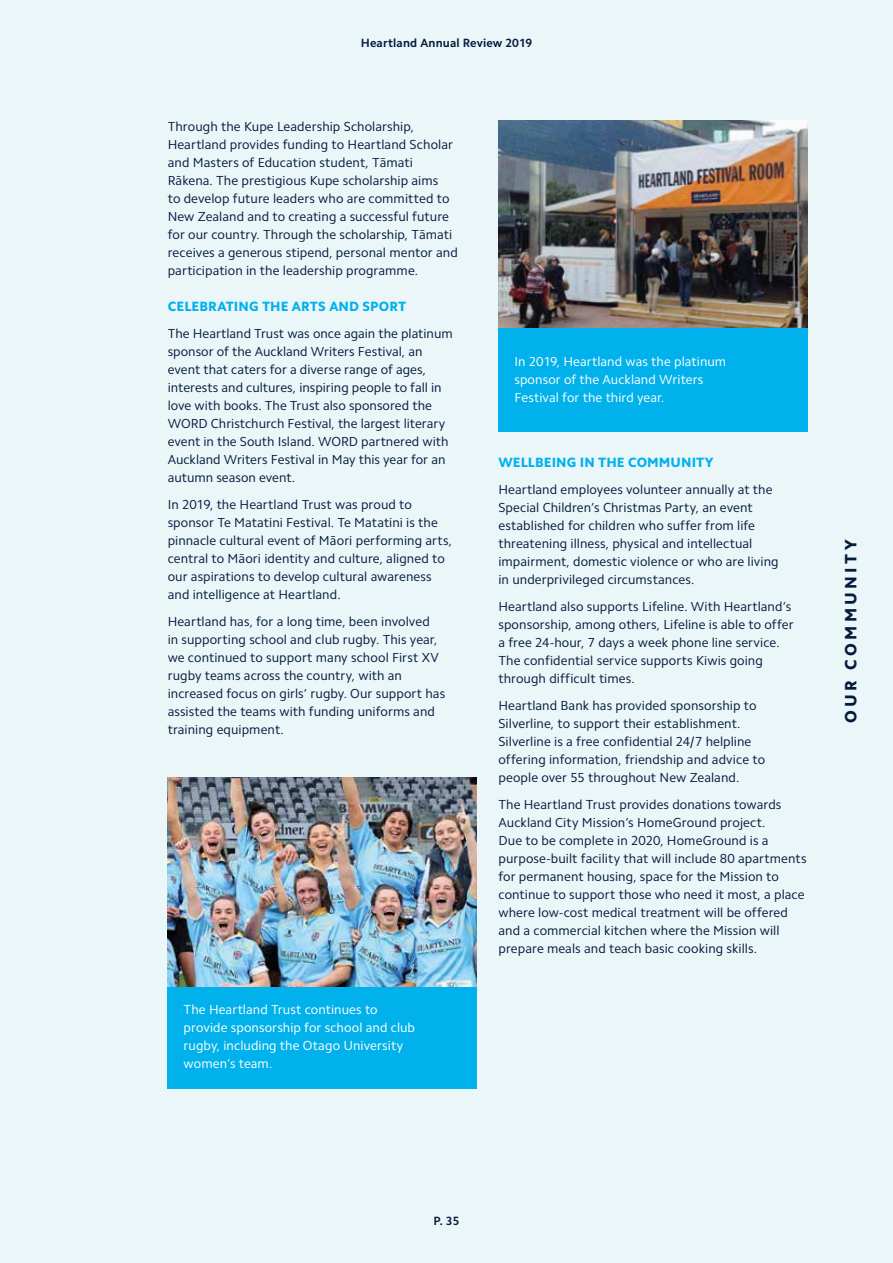
<style>
.page{position:relative;width:893px;height:1263px;background:#ebf6f9}
.page>*{position:absolute;margin:0;border:0;box-sizing:border-box;transform-origin:0 0}
.t1{font:800 16.5px "Camphor Pro";letter-spacing:.2em;color:#051b3e}
.t2{font:800 13.5px "Camphor Pro";letter-spacing:.01em;color:#00b1eb}
.t3{font:13.2px/18px "Camphor Pro";letter-spacing:.005em;color:#051b3e}
.t4{font:13.2px/18px "Camphor Pro";letter-spacing:.005em;color:#fff}
.t5{font:700 12px "Camphor Pro";letter-spacing:.01em;color:#051b3e}
</style>
<div class="page">
<div style="left:168px;top:985px;width:309px;height:103px;background:#00b1eb"></div>
<img style="left:499px;top:121px;width:309px;height:207px">
<div style="left:499px;top:328px;width:309px;height:103px;background:#00b1eb"></div>
<img style="left:168px;top:778px;width:309px;height:209px">
<p class="t5" style="left:361px;top:35px;width:173px">Heartland Annual Review 2019</p>
<p class="t3" style="left:168px;top:117px;width:292px">Through the Kupe Leadership Scholarship, Heartland provides funding to Heartland Scholar and Masters of Education student, Tāmati Rākena. The prestigious Kupe scholarship aims<br>to develop future leaders who are committed to New Zealand and to creating a successful future for our country. Through the scholarship, Tāmati receives a generous stipend, personal mentor and participation in the leadership programme.</p>
<p class="t2" style="left:168px;top:298px;width:240px">CELEBRATING THE ARTS AND SPORT</p>
<p class="t3" style="left:168px;top:324px;width:286px">The Heartland Trust was once again the platinum sponsor of the Auckland Writers Festival, an event that caters for a diverse range of ages, interests and cultures, inspiring people to fall in love with books. The Trust also sponsored the WORD Christchurch Festival, the largest literary event in the South Island. WORD partnered with Auckland Writers Festival in May this year for an autumn season event.</p>
<p class="t3" style="left:168px;top:495px;width:286px">In 2019, the Heartland Trust was proud to sponsor Te Matatini Festival. Te Matatini is the pinnacle cultural event of Māori performing arts, central to Māori identity and culture, aligned to our aspirations to develop cultural awareness and intelligence at Heartland.</p>
<p class="t3" style="left:168px;top:612px;width:279px">Heartland has, for a long time, been involved<br>in supporting school and club rugby. This year, we continued to support many school First XV rugby teams across the country, with an increased focus on girls’ rugby. Our support has assisted the teams with funding uniforms and training equipment.</p>
<p class="t4" style="left:184px;top:1000px;width:233px">The Heartland Trust continues to provide sponsorship for school and club rugby, including the Otago University women’s team.</p>
<p class="t4" style="left:514px;top:352px;width:213px">In 2019, Heartland was the platinum sponsor of the Auckland Writers<br>Festival for the third year.</p>
<p class="t2" style="left:498px;top:454px;width:217px">WELLBEING IN THE COMMUNITY</p>
<p class="t3" style="left:498px;top:480px;width:282px">Heartland employees volunteer annually at the Special Children’s Christmas Party, an event established for children who suffer from life threatening illness, physical and intellectual impairment, domestic violence or who are living in underprivileged circumstances.</p>
<p class="t3" style="left:498px;top:597px;width:297px">Heartland also supports Lifeline. With Heartland’s sponsorship, among others, Lifeline is able to offer a free 24-hour, 7 days a week phone line service.<br>The confidential service supports Kiwis going through difficult times.</p>
<p class="t3" style="left:498px;top:696px;width:268px">Heartland Bank has provided sponsorship to Silverline, to support their establishment.<br>Silverline is a free confidential 24/7 helpline offering information, friendship and advice to people over 55 throughout New Zealand.</p>
<p class="t3" style="left:498px;top:795px;width:310px">The Heartland Trust provides donations towards Auckland City Mission’s HomeGround project.<br>Due to be complete in 2020, HomeGround is a purpose-built facility that will include 80 apartments for permanent housing, space for the Mission to continue to support those who need it most, a place where low-cost medical treatment will be offered and a commercial kitchen where the Mission will prepare meals and teach basic cooking skills.</p>
<p class="t1" style="left:841px;top:723px;width:185px;rotate:-90deg">OUR COMMUNITY</p>
<p class="t5" style="left:434px;top:1213px;width:27px">P. 35</p>
</div>
